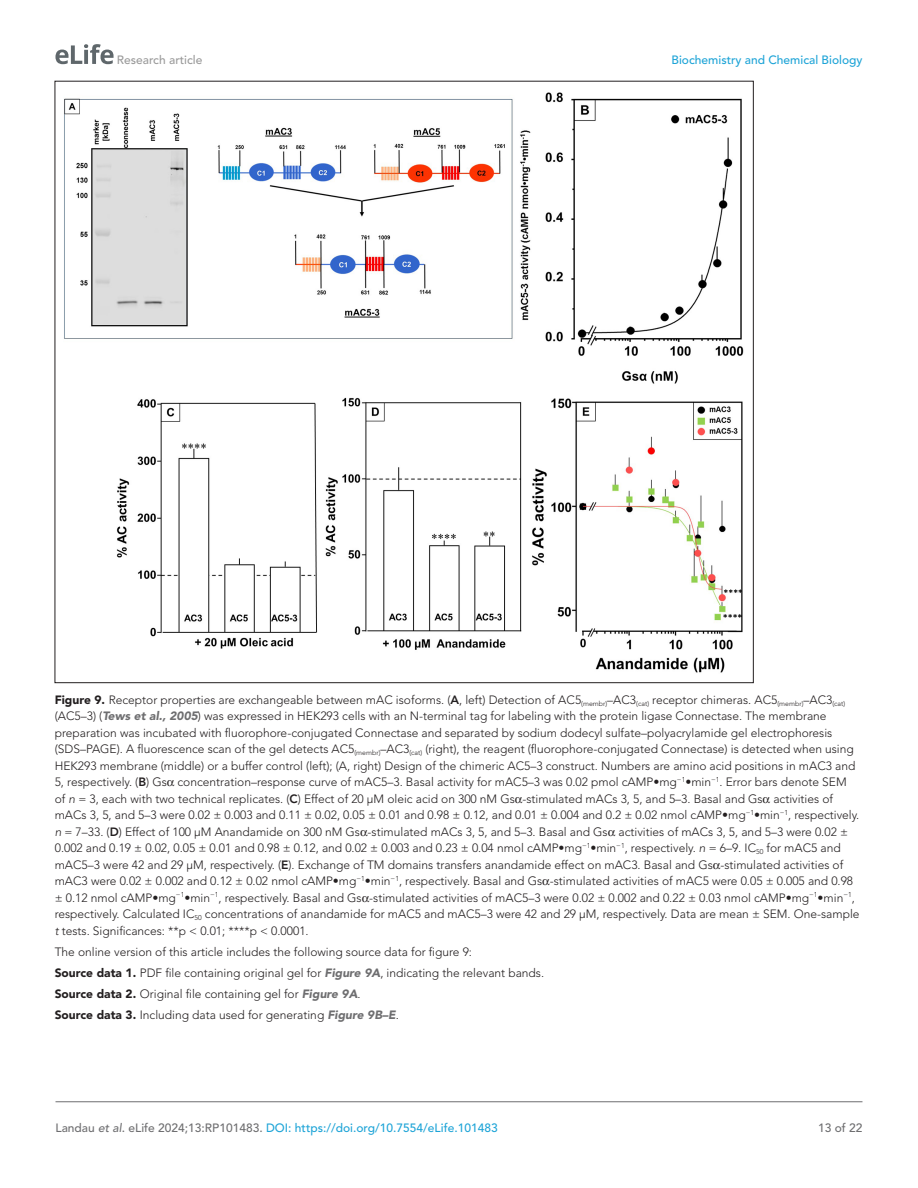
<style>
.page{position:relative;width:918px;height:1188px;background:#fff}
.page>*{position:absolute;margin:0;border:0;box-sizing:border-box;transform-origin:0 0}
.t1{font:300 12px/16.5px "Avenir LT Std";color:#231f20}
.t2{font:500 12px "Avenir LT Std";color:#1ea4d7}
.t3{font:500 12px "Avenir LT Std";color:#9a9a9a}
.t4{font:500 12px "Avenir LT Std";color:#6e6e70}
.s1{font-weight:900}
.s2{font-weight:800}
.s3{font-weight:900;font-style:italic;color:#6e6e70}
.s4{font-style:italic}
.s5{color:#6e6e70}
.s6{font-style:italic;color:#6e6e70}
</style>
<div class="page">
<svg style="left:55px;top:44px;width:59px;height:20px"></svg>
<hr style="left:56px;top:1101px;width:806px;height:1px;background:#6e6e70">
<img style="left:64px;top:92px;width:680px;height:581px">
<p class="t3" style="left:117px;top:53px;width:87px">Research article</p>
<p class="t2" style="left:672px;top:53px;width:192px">Biochemistry and Chemical Biology</p>
<p class="t1" style="left:55px;top:692px;width:806px"><span class="s1">Figure 9.</span> Receptor properties are exchangeable between mAC isoforms. (<span class="s2">A</span>, left) Detection of AC5<sub>(membr)</sub>–AC3<sub>(cat)</sub> receptor chimeras. AC5<sub>(membr)</sub>–AC3<sub>(cat) </sub>(AC5–3) (<span class="s3">Tews et al., 2005</span>) was expressed in HEK293 cells with an N-terminal tag for labeling with the protein ligase Connectase. The membrane preparation was incubated with fluorophore-conjugated Connectase and separated by sodium dodecyl sulfate–polyacrylamide gel electrophoresis (SDS–PAGE). A fluorescence scan of the gel detects AC5<sub>(membr)</sub>–AC3<sub>(cat)</sub> (right), the reagent (fluorophore-conjugated Connectase) is detected when using HEK293 membrane (middle) or a buffer control (left); (A, right) Design of the chimeric AC5–3 construct. Numbers are amino acid positions in mAC3 and 5, respectively. (<span class="s2">B</span>) Gs concentration–response curve of mAC5–3. Basal activity for mAC5–3 was 0.02 pmol cAMP•mg<sup>−1</sup>•min<sup>−1</sup>. Error bars denote SEM of <span class="s4">n</span> = 3, each with two technical replicates. (<span class="s2">C</span>) Effect of 20 µM oleic acid on 300 nM Gs -stimulated mACs 3, 5, and 5–3. Basal and Gs activities of mACs 3, 5, and 5–3 were 0.02 ± 0.003 and 0.11 ± 0.02, 0.05 ± 0.01 and 0.98 ± 0.12, and 0.01 ± 0.004 and 0.2 ± 0.02 nmol cAMP•mg<sup>−1</sup>•min<sup>−1</sup>, respectively. <span class="s4">n</span> = 7–33. (<span class="s2">D</span>) Effect of 100 µM Anandamide on 300 nM Gs -stimulated mACs 3, 5, and 5–3. Basal and Gs activities of mACs 3, 5, and 5–3 were 0.02 ± 0.002 and 0.19 ± 0.02, 0.05 ± 0.01 and 0.98 ± 0.12, and 0.02 ± 0.003 and 0.23 ± 0.04 nmol cAMP•mg<sup>−1</sup>•min<sup>−1</sup>, respectively. <span class="s4">n</span> = 6–9. IC<sub>50</sub> for mAC5 and mAC5–3 were 42 and 29 µM, respectively. (<span class="s2">E</span>). Exchange of TM domains transfers anandamide effect on mAC3. Basal and Gs -stimulated activities of mAC3 were 0.02 ± 0.002 and 0.12 ± 0.02 nmol cAMP•mg<sup>−1</sup>•min<sup>−1</sup>, respectively. Basal and Gs -stimulated activities of mAC5 were 0.05 ± 0.005 and 0.98 ± 0.12 nmol cAMP•mg<sup>−1</sup>•min<sup>−1</sup>, respectively. Basal and Gs -stimulated activities of mAC5–3 were 0.02 ± 0.002 and 0.22 ± 0.03 nmol cAMP•mg<sup>−1</sup>•min<sup>−1</sup>, respectively. Calculated IC<sub>50</sub> concentrations of anandamide for mAC5 and mAC5–3 were 42 and 29 µM, respectively. Data are mean ± SEM. One-sample <span class="s4">t</span> tests. Significances: **p &lt; 0.01; ****p &lt; 0.0001.</p>
<p class="t1" style="left:55px;top:941px;width:491px;line-height:21px">The online version of this article includes the following source data for figure 9:<br><span class="s1">Source data 1.</span> PDF file containing original gel for <span class="s3">Figure 9A</span>, indicating the relevant bands.<br><span class="s1">Source data 2.</span> Original file containing gel for <span class="s3">Figure 9A</span>.<br><span class="s1">Source data 3.</span> Including data used for generating <span class="s3">Figure 9B–E</span>.</p>
<p class="t2" style="left:56px;top:1121px;width:444px"><span class="s5">Landau</span> <span class="s6">et al</span><span class="s5">. eLife 2024;13:RP101483.</span> DOI: https://doi.org/10.7554/eLife.101483</p>
<p class="t4" style="left:818px;top:1121px;width:46px">13 of 22</p>
</div>
